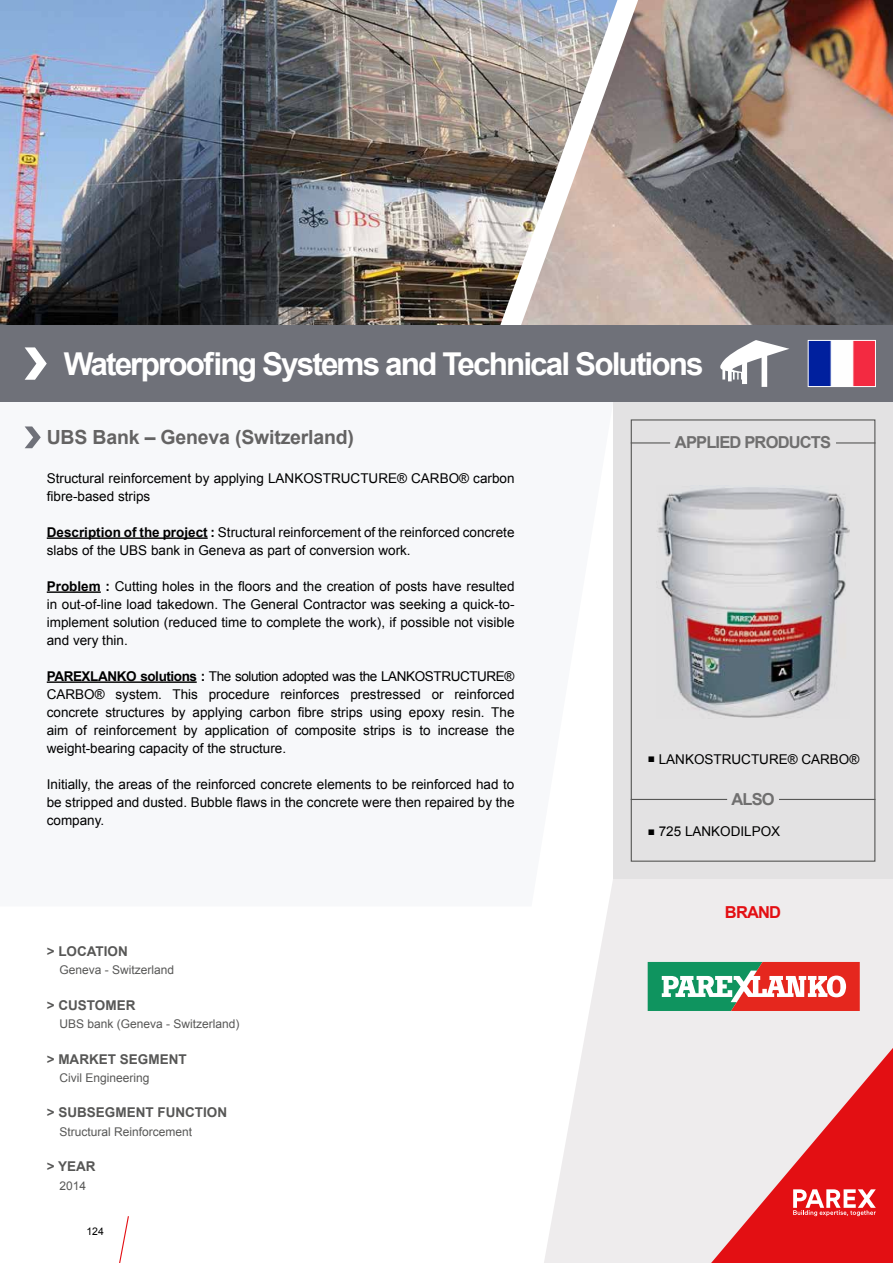
<style>
.page{position:relative;width:893px;height:1263px;background:#fff}
.page>*{position:absolute;margin:0;border:0;box-sizing:border-box;transform-origin:0 0}
.t1{font:700 31.5px "Arial";letter-spacing:-.06em;color:#fff}
.t2{font:700 19.5px "Arial";letter-spacing:-.01em;color:#646363}
.t3{font:700 16.5px "Arial";letter-spacing:-.05em;color:#706f6f}
.t4{font:700 16.5px "Arial";letter-spacing:-.05em;color:#e30f13}
.t5{font:13.5px/18px "Arial";color:#000;text-align:justify}
.t6{font:700 13.5px "Arial";color:#575756}
.t7{font:12px "Arial";color:#575756}
.t8{font:10.5px "Arial";color:#000}
.s1{font-weight:700}
.s2{font-size:12px}
</style>
<div class="page">
<img style="left:663px;top:0;width:230px;height:325px">
<img style="left:0;top:0;width:483px;height:325px">
<img style="left:483px;top:0;width:180px;height:325px">
<svg style="left:544px;top:878px;width:349px;height:385px;background:#f0eeef"></svg>
<div style="left:613px;top:402px;width:280px;height:476px;background:#e3e2e3"></div>
<svg style="left:24px;top:426px;width:589px;height:480px"></svg>
<svg style="left:119px;top:1216px;width:10px;height:47px"></svg>
<div style="left:0;top:325px;width:893px;height:77px;background:#6f7179"></div>
<svg style="left:25px;top:347px;width:22px;height:33px"></svg>
<img style="left:810px;top:342px;width:64px;height:43px">
<div style="left:808px;top:340px;width:68px;height:47px;border:1px solid #fff"></div>
<svg style="left:720px;top:340px;width:69px;height:47px"></svg>
<div style="left:631px;top:419px;width:244px;height:443px;border:1px solid #575756"></div>
<svg style="left:711px;top:1048px;width:182px;height:215px;background:#e98385"></svg>
<svg style="left:25px;top:426px;width:16px;height:22px"></svg>
<hr style="left:47px;top:537px;width:161px;height:2px;background:#000">
<hr style="left:47px;top:591px;width:54px;height:2px;background:#000">
<hr style="left:47px;top:681px;width:150px;height:2px;background:#000">
<hr style="left:779px;top:799px;width:96px;height:1px;background:#575756">
<hr style="left:631px;top:799px;width:96px;height:1px;background:#575756">
<svg style="left:648px;top:962px;width:212px;height:49px"></svg>
<img style="left:658px;top:487px;width:192px;height:231px">
<hr style="left:631px;top:442px;width:39px;height:1px;background:#575756">
<hr style="left:836px;top:442px;width:39px;height:1px;background:#575756">
<h1 class="t1" style="left:64px;top:343px;width:641px">Waterproofing Systems and Technical Solutions</h1>
<h2 class="t2" style="left:47px;top:425px;width:309px">UBS Bank – Geneva (Switzerland)</h2>
<p class="t5" style="left:47px;top:469px;width:469px">Structural reinforcement by applying LANKOSTRUCTURE® CARBO® carbon fibre-based strips</p>
<p class="t5" style="left:47px;top:523px;width:469px"><span class="s1">Description of the project :</span> Structural reinforcement of the reinforced concrete slabs of the UBS bank in Geneva as part of conversion work.</p>
<p class="t5" style="left:47px;top:577px;width:469px"><span class="s1">Problem :</span> Cutting holes in the floors and the creation of posts have resulted in out-of-line load takedown. The General Contractor was seeking a quick-to&shy;implement solution (reduced time to complete the work), if possible not visible and very thin.</p>
<p class="t5" style="left:47px;top:667px;width:469px"><span class="s1">PAREXLANKO solutions :</span> The solution adopted was the LANKOSTRUCTURE® CARBO® system. This procedure reinforces prestressed or reinforced concrete structures by applying carbon fibre strips using epoxy resin. The aim of reinforcement by application of composite strips is to increase the weight-bearing capacity of the structure.</p>
<p class="t5" style="left:47px;top:775px;width:469px">Initially, the areas of the reinforced concrete elements to be reinforced had to be stripped and dusted. Bubble flaws in the concrete were then repaired by the company.</p>
<p class="t6" style="left:47px;top:942px;width:83px">&gt; LOCATION</p>
<p class="t7" style="left:60px;top:962px;width:116px">Geneva - Switzerland</p>
<p class="t6" style="left:47px;top:996px;width:90px">&gt; CUSTOMER</p>
<p class="t7" style="left:60px;top:1016px;width:182px">UBS bank (Geneva - Switzerland)</p>
<p class="t6" style="left:47px;top:1050px;width:141px">&gt; MARKET SEGMENT</p>
<p class="t7" style="left:60px;top:1070px;width:92px">Civil Engineering</p>
<p class="t6" style="left:47px;top:1104px;width:182px">&gt; SUBSEGMENT FUNCTION</p>
<p class="t7" style="left:60px;top:1124px;width:134px">Structural Reinforcement</p>
<p class="t6" style="left:47px;top:1157px;width:50px">&gt; YEAR</p>
<p class="t7" style="left:60px;top:1178px;width:28px">2014</p>
<p class="t8" style="left:86px;top:1224px;width:19px">124</p>
<p class="t3" style="left:675px;top:432px;width:158px">APPLIED PRODUCTS</p>
<p class="t5" style="left:648px;top:750px;width:213px"><span class="s2">■</span> LANKOSTRUCTURE® CARBO®</p>
<p class="t3" style="left:731px;top:788px;width:45px">ALSO</p>
<p class="t5" style="left:648px;top:823px;width:134px"><span class="s2">■</span> 725 LANKODILPOX</p>
<p class="t4" style="left:725px;top:901px;width:58px">BRAND</p>
</div>
